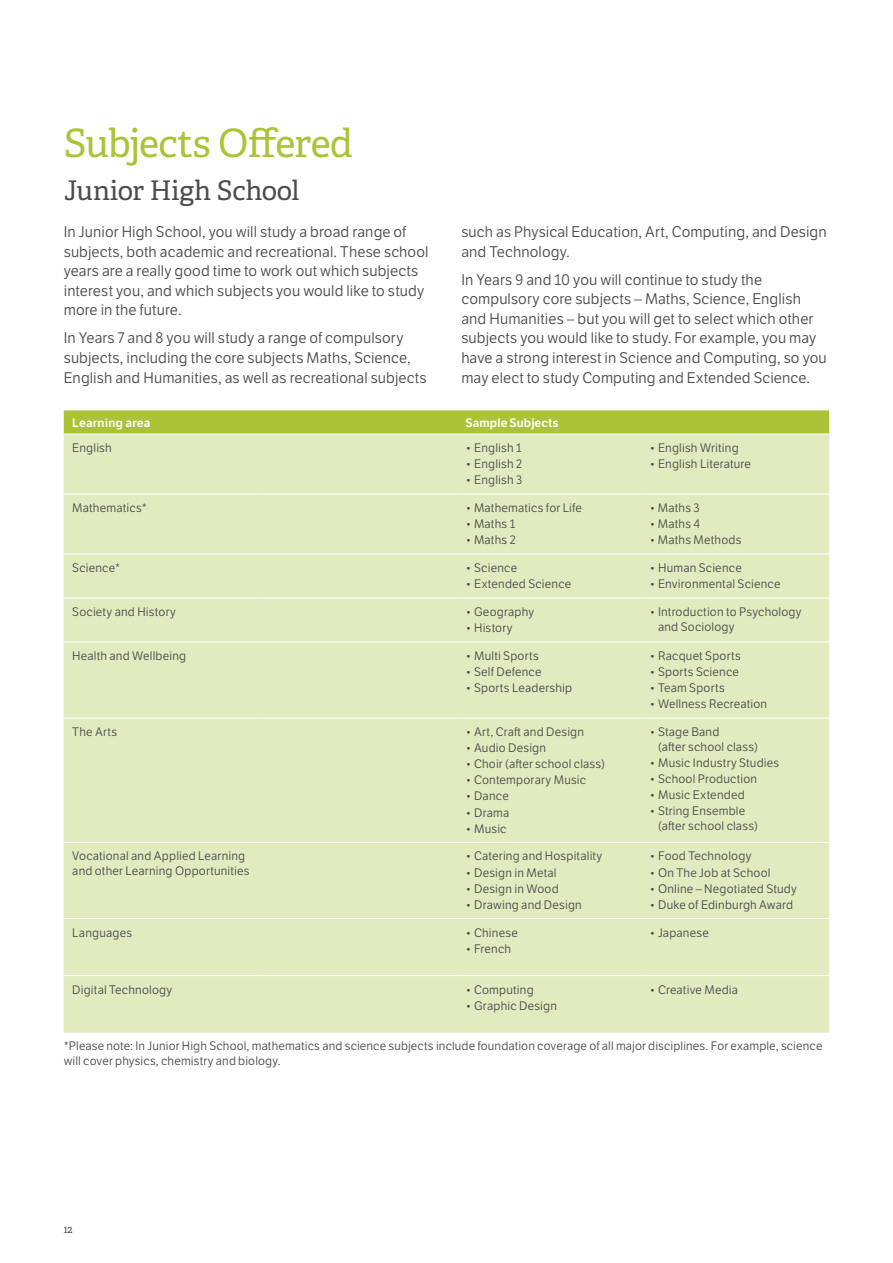
<style>
.page{position:relative;width:893px;height:1263px;background:#fff}
.page>*{position:absolute;margin:0;border:0;box-sizing:border-box;transform-origin:0 0}
.VOC_Heading_1{font:39px "Adelle";letter-spacing:-.02em;color:#acc337}
.VOC_Intro_Text{font:27px "Adelle";letter-spacing:-.005em;color:#4b4c4d}
.VOC_Body{font:15px/19.5px "LFT Etica";letter-spacing:.005em;color:#4b4c4d}
.VOC_Table_Body{font:12px/15px "LFT Etica";letter-spacing:.015em;color:#4b4c4d}
.VOC_Footnote{font:12px/15px "LFT Etica";letter-spacing:.01em;color:#4b4c4d}
.VOC_Table_Headings{font:600 12px "LFT Etica";letter-spacing:.01em;color:#fff}
.Pagenumbers{font:10.5px "Adelle";color:#4b4c4d}
</style>
<div class="page">
<svg style="left:64px;top:410px;width:765px;height:24px;background:#aec53e"></svg>
<div style="left:64px;top:435px;width:765px;height:598px;background:#e2eabf"></div>
<hr style="left:64px;top:494px;width:199px;height:1px;background:#fff">
<hr style="left:263px;top:494px;width:198px;height:1px;background:#fff">
<hr style="left:64px;top:554px;width:199px;height:1px;background:#fff">
<hr style="left:263px;top:554px;width:198px;height:1px;background:#fff">
<hr style="left:64px;top:598px;width:199px;height:1px;background:#fff">
<hr style="left:263px;top:598px;width:198px;height:1px;background:#fff">
<hr style="left:64px;top:642px;width:199px;height:1px;background:#fff">
<hr style="left:263px;top:642px;width:198px;height:1px;background:#fff">
<hr style="left:64px;top:718px;width:199px;height:1px;background:#fff">
<hr style="left:263px;top:718px;width:198px;height:1px;background:#fff">
<hr style="left:64px;top:842px;width:199px;height:1px;background:#fff">
<hr style="left:263px;top:842px;width:198px;height:1px;background:#fff">
<hr style="left:64px;top:918px;width:199px;height:1px;background:#fff">
<hr style="left:263px;top:918px;width:198px;height:1px;background:#fff">
<hr style="left:64px;top:975px;width:199px;height:1px;background:#fff">
<hr style="left:263px;top:975px;width:198px;height:1px;background:#fff">
<hr style="left:461px;top:494px;width:184px;height:1px;background:#fff">
<hr style="left:645px;top:494px;width:184px;height:1px;background:#fff">
<hr style="left:461px;top:554px;width:184px;height:1px;background:#fff">
<hr style="left:645px;top:554px;width:184px;height:1px;background:#fff">
<hr style="left:461px;top:598px;width:184px;height:1px;background:#fff">
<hr style="left:645px;top:598px;width:184px;height:1px;background:#fff">
<hr style="left:461px;top:642px;width:184px;height:1px;background:#fff">
<hr style="left:645px;top:642px;width:184px;height:1px;background:#fff">
<hr style="left:461px;top:718px;width:184px;height:1px;background:#fff">
<hr style="left:645px;top:718px;width:184px;height:1px;background:#fff">
<hr style="left:461px;top:842px;width:184px;height:1px;background:#fff">
<hr style="left:645px;top:842px;width:184px;height:1px;background:#fff">
<hr style="left:461px;top:918px;width:184px;height:1px;background:#fff">
<hr style="left:645px;top:918px;width:184px;height:1px;background:#fff">
<hr style="left:461px;top:975px;width:184px;height:1px;background:#fff">
<hr style="left:645px;top:975px;width:184px;height:1px;background:#fff">
<p class="VOC_Heading_1" style="left:64px;top:119px;width:291px">Subjects Offered</p>
<p class="VOC_Intro_Text" style="left:64px;top:173px;width:237px">Junior High School</p>
<p class="VOC_Body" style="left:64px;top:223px;width:366px">In Junior High School, you will study a broad range of subjects, both academic and recreational. These school years are a really good time to work out which subjects interest you, and which subjects you would like to study more in the future.</p>
<p class="VOC_Body" style="left:64px;top:329px;width:364px">In Years 7 and 8 you will study a range of compulsory subjects, including the core subjects Maths, Science,<br>English and Humanities, as well as recreational subjects</p>
<p class="VOC_Body" style="left:461px;top:223px;width:367px">such as Physical Education, Art, Computing, and Design and Technology.</p>
<p class="VOC_Body" style="left:461px;top:270px;width:367px">In Years 9 and 10 you will continue to study the compulsory core subjects – Maths, Science, English and Humanities – but you will get to select which other subjects you would like to study. For example, you may have a strong interest in Science and Computing, so you may elect to study Computing and Extended Science.</p>
<p class="VOC_Table_Headings" style="left:72px;top:415px;width:80px">Learning area</p>
<p class="VOC_Table_Headings" style="left:466px;top:415px;width:95px">Sample Subjects</p>
<p class="VOC_Table_Body" style="left:72px;top:441px;width:41px">English</p>
<p class="VOC_Table_Body" style="left:466px;top:441px;width:57px">• English 1</p>
<p class="VOC_Table_Body" style="left:466px;top:457px;width:58px">• English 2</p>
<p class="VOC_Table_Body" style="left:466px;top:473px;width:58px">• English 3</p>
<p class="VOC_Table_Body" style="left:649px;top:441px;width:91px">• English Writing</p>
<p class="VOC_Table_Body" style="left:649px;top:457px;width:103px">• English Literature</p>
<p class="VOC_Table_Body" style="left:72px;top:501px;width:76px">Mathematics*</p>
<p class="VOC_Table_Body" style="left:466px;top:501px;width:118px">• Mathematics for Life</p>
<p class="VOC_Table_Body" style="left:466px;top:517px;width:51px">• Maths 1</p>
<p class="VOC_Table_Body" style="left:466px;top:533px;width:52px">• Maths 2</p>
<p class="VOC_Table_Body" style="left:649px;top:501px;width:52px">• Maths 3</p>
<p class="VOC_Table_Body" style="left:649px;top:517px;width:52px">• Maths 4</p>
<p class="VOC_Table_Body" style="left:649px;top:533px;width:93px">• Maths Methods</p>
<p class="VOC_Table_Body" style="left:72px;top:561px;width:50px">Science*</p>
<p class="VOC_Table_Body" style="left:466px;top:561px;width:53px">• Science</p>
<p class="VOC_Table_Body" style="left:466px;top:577px;width:107px">• Extended Science</p>
<p class="VOC_Table_Body" style="left:649px;top:561px;width:94px">• Human Science</p>
<p class="VOC_Table_Body" style="left:649px;top:577px;width:132px">• Environmental Science</p>
<p class="VOC_Table_Body" style="left:72px;top:605px;width:105px">Society and History</p>
<p class="VOC_Table_Body" style="left:466px;top:605px;width:70px">• Geography</p>
<p class="VOC_Table_Body" style="left:466px;top:621px;width:48px">• History</p>
<p class="VOC_Table_Body" style="left:658px;top:605px;width:145px;text-indent:-9px">• Introduction to Psychology and Sociology</p>
<p class="VOC_Table_Body" style="left:72px;top:649px;width:115px">Health and Wellbeing</p>
<p class="VOC_Table_Body" style="left:466px;top:649px;width:75px">• Multi Sports</p>
<p class="VOC_Table_Body" style="left:466px;top:665px;width:77px">• Self Defence</p>
<p class="VOC_Table_Body" style="left:466px;top:681px;width:108px">• Sports Leadership</p>
<p class="VOC_Table_Body" style="left:649px;top:649px;width:93px">• Racquet Sports</p>
<p class="VOC_Table_Body" style="left:649px;top:665px;width:91px">• Sports Science</p>
<p class="VOC_Table_Body" style="left:649px;top:681px;width:77px">• Team Sports</p>
<p class="VOC_Table_Body" style="left:649px;top:697px;width:119px">• Wellness Recreation</p>
<p class="VOC_Table_Body" style="left:72px;top:725px;width:46px">The Arts</p>
<p class="VOC_Table_Body" style="left:466px;top:725px;width:120px">• Art, Craft and Design</p>
<p class="VOC_Table_Body" style="left:466px;top:741px;width:82px">• Audio Design</p>
<p class="VOC_Table_Body" style="left:466px;top:757px;width:141px">• Choir (after school class)</p>
<p class="VOC_Table_Body" style="left:466px;top:773px;width:122px">• Contemporary Music</p>
<p class="VOC_Table_Body" style="left:466px;top:789px;width:45px">• Dance</p>
<p class="VOC_Table_Body" style="left:466px;top:805px;width:45px">• Drama</p>
<p class="VOC_Table_Body" style="left:466px;top:821px;width:42px">• Music</p>
<p class="VOC_Table_Body" style="left:658px;top:725px;width:101px;text-indent:-9px">• Stage Band<br>(after school class)</p>
<p class="VOC_Table_Body" style="left:649px;top:756px;width:131px">• Music Industry Studies</p>
<p class="VOC_Table_Body" style="left:649px;top:772px;width:109px">• School Production</p>
<p class="VOC_Table_Body" style="left:649px;top:788px;width:97px">• Music Extended</p>
<p class="VOC_Table_Body" style="left:658px;top:804px;width:101px;text-indent:-9px">• String Ensemble (after school class)</p>
<p class="VOC_Table_Body" style="left:72px;top:849px;width:179px">Vocational and Applied Learning and other Learning Opportunities</p>
<p class="VOC_Table_Body" style="left:466px;top:849px;width:138px">• Catering and Hospitality</p>
<p class="VOC_Table_Body" style="left:466px;top:865px;width:92px">• Design in Metal</p>
<p class="VOC_Table_Body" style="left:466px;top:881px;width:95px">• Design in Wood</p>
<p class="VOC_Table_Body" style="left:466px;top:897px;width:118px">• Drawing and Design</p>
<p class="VOC_Table_Body" style="left:649px;top:849px;width:103px">• Food Technology</p>
<p class="VOC_Table_Body" style="left:649px;top:865px;width:122px">• On The Job at School</p>
<p class="VOC_Table_Body" style="left:649px;top:881px;width:149px">• Online – Negotiated Study</p>
<p class="VOC_Table_Body" style="left:649px;top:897px;width:145px">• Duke of Edinburgh Award</p>
<p class="VOC_Table_Body" style="left:72px;top:925px;width:61px">Languages</p>
<p class="VOC_Table_Body" style="left:466px;top:925px;width:54px">• Chinese</p>
<p class="VOC_Table_Body" style="left:466px;top:941px;width:47px">• French</p>
<p class="VOC_Table_Body" style="left:649px;top:925px;width:61px">• Japanese</p>
<p class="VOC_Table_Body" style="left:72px;top:982px;width:101px">Digital Technology</p>
<p class="VOC_Table_Body" style="left:466px;top:982px;width:70px">• Computing</p>
<p class="VOC_Table_Body" style="left:466px;top:998px;width:93px">• Graphic Design</p>
<p class="VOC_Table_Body" style="left:649px;top:982px;width:90px">• Creative Media</p>
<p class="VOC_Footnote" style="left:64px;top:1039px;width:760px">*Please note: In Junior High School, mathematics and science subjects include foundation coverage of all major disciplines. For example, science will cover physics, chemistry and biology.</p>
<p class="Pagenumbers" style="left:64px;top:1222px;width:10px">12</p>
</div>
